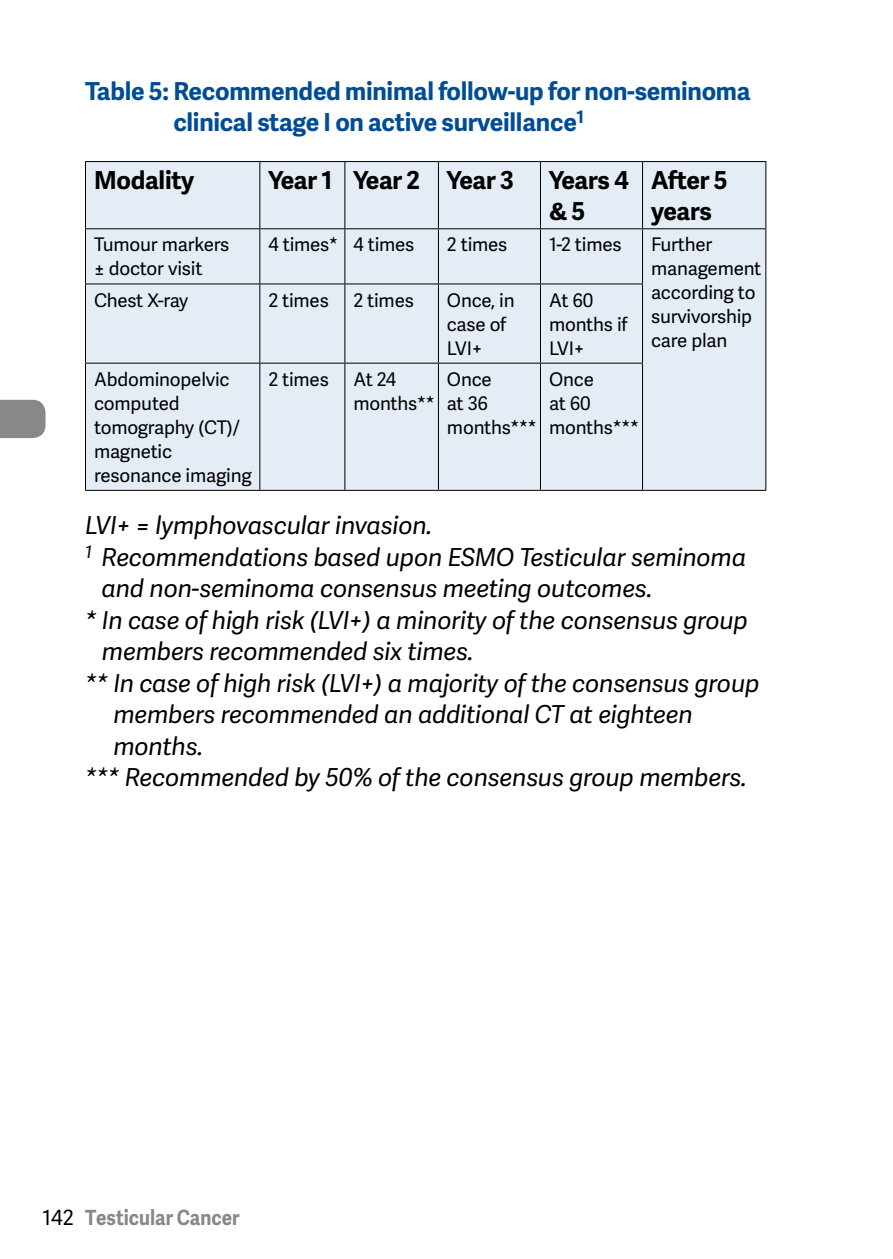
<style>
.page{position:relative;width:893px;height:1259px;background:#fff}
.page>*{position:absolute;margin:0;border:0;box-sizing:border-box;transform-origin:0 0}
.t1{font:italic 24.6px "Adelle Sans";letter-spacing:-.01em;color:#000}
.t2{font:700 24.6px/31.5px "Adelle Sans";letter-spacing:-.01em;color:#004d95}
.t3{font:700 24.6px/31.5px "Adelle Sans";letter-spacing:-.015em;color:#000}
.t4{font:700 21px "Adelle Sans";color:#87888a;scale:.9 1}
.t5{font:18.6px/24px "Adelle Sans";letter-spacing:-.01em;color:#000}
.s1{font-weight:400;color:#000}
</style>
<div class="page">
<div style="left:0;top:400px;width:46px;height:38px;background:#87888a"></div>
<div style="left:86px;top:162px;width:679px;height:328px;background:#e4ecf6"></div>
<hr style="left:259px;top:162px;width:1px;height:66px;background:#000">
<hr style="left:344px;top:162px;width:1px;height:66px;background:#000">
<hr style="left:438px;top:162px;width:1px;height:66px;background:#000">
<hr style="left:540px;top:162px;width:1px;height:66px;background:#000">
<hr style="left:642px;top:162px;width:1px;height:66px;background:#000">
<hr style="left:85px;top:228px;width:175px;height:1px;background:#000">
<hr style="left:260px;top:228px;width:85px;height:1px;background:#000">
<hr style="left:259px;top:229px;width:1px;height:54px;background:#000">
<hr style="left:345px;top:228px;width:93px;height:1px;background:#000">
<hr style="left:344px;top:229px;width:1px;height:54px;background:#000">
<hr style="left:438px;top:228px;width:102px;height:1px;background:#000">
<hr style="left:438px;top:229px;width:1px;height:54px;background:#000">
<hr style="left:540px;top:228px;width:102px;height:1px;background:#000">
<hr style="left:540px;top:229px;width:1px;height:54px;background:#000">
<hr style="left:85px;top:283px;width:175px;height:1px;background:#000">
<hr style="left:260px;top:283px;width:85px;height:1px;background:#000">
<hr style="left:259px;top:284px;width:1px;height:79px;background:#000">
<hr style="left:345px;top:283px;width:93px;height:1px;background:#000">
<hr style="left:344px;top:284px;width:1px;height:79px;background:#000">
<hr style="left:438px;top:283px;width:102px;height:1px;background:#000">
<hr style="left:438px;top:284px;width:1px;height:79px;background:#000">
<hr style="left:540px;top:283px;width:103px;height:1px;background:#000">
<hr style="left:540px;top:284px;width:1px;height:79px;background:#000">
<hr style="left:85px;top:363px;width:175px;height:1px;background:#000">
<hr style="left:260px;top:363px;width:85px;height:1px;background:#000">
<hr style="left:259px;top:363px;width:1px;height:127px;background:#000">
<hr style="left:345px;top:363px;width:93px;height:1px;background:#000">
<hr style="left:344px;top:363px;width:1px;height:127px;background:#000">
<hr style="left:438px;top:363px;width:102px;height:1px;background:#000">
<hr style="left:438px;top:363px;width:1px;height:127px;background:#000">
<hr style="left:540px;top:363px;width:103px;height:1px;background:#000">
<hr style="left:540px;top:363px;width:1px;height:127px;background:#000">
<hr style="left:85px;top:490px;width:175px;height:1px;background:#000">
<hr style="left:260px;top:490px;width:85px;height:1px;background:#000">
<hr style="left:345px;top:490px;width:93px;height:1px;background:#000">
<hr style="left:438px;top:490px;width:102px;height:1px;background:#000">
<hr style="left:540px;top:490px;width:102px;height:1px;background:#000">
<hr style="left:85px;top:161px;width:175px;height:1px;background:#000">
<hr style="left:85px;top:162px;width:1px;height:66px;background:#000">
<hr style="left:260px;top:161px;width:85px;height:1px;background:#000">
<hr style="left:345px;top:161px;width:93px;height:1px;background:#000">
<hr style="left:438px;top:161px;width:102px;height:1px;background:#000">
<hr style="left:540px;top:161px;width:102px;height:1px;background:#000">
<hr style="left:642px;top:161px;width:124px;height:1px;background:#000">
<hr style="left:765px;top:162px;width:1px;height:66px;background:#000">
<hr style="left:85px;top:229px;width:1px;height:54px;background:#000">
<hr style="left:85px;top:284px;width:1px;height:79px;background:#000">
<hr style="left:85px;top:363px;width:1px;height:127px;background:#000">
<hr style="left:642px;top:228px;width:124px;height:1px;background:#000">
<hr style="left:642px;top:229px;width:1px;height:54px;background:#000">
<hr style="left:765px;top:229px;width:1px;height:55px;background:#000">
<hr style="left:642px;top:284px;width:1px;height:79px;background:#000">
<hr style="left:765px;top:284px;width:1px;height:79px;background:#000">
<hr style="left:642px;top:363px;width:1px;height:127px;background:#000">
<hr style="left:765px;top:363px;width:1px;height:127px;background:#000">
<hr style="left:642px;top:490px;width:124px;height:1px;background:#000">
<p class="t2" style="left:173px;top:74px;width:579px;text-indent:-88px">Table 5: Recommended minimal follow-up for non-seminoma clinical stage I on active surveillance<sup>1</sup></p>
<p class="t3" style="left:94px;top:163px;width:102px">Modality</p>
<p class="t3" style="left:268px;top:163px;width:247px">Year 1 Year 2 Year 3</p>
<p class="t3" style="left:549px;top:163px;width:81px">Years 4 &amp; 5</p>
<p class="t3" style="left:651px;top:163px;width:78px">After 5 years</p>
<p class="t5" style="left:94px;top:232px;width:137px">Tumour markers ± doctor visit</p>
<p class="t5" style="left:268px;top:232px;width:148px">4 times* 4 times</p>
<p class="t5" style="left:447px;top:232px;width:62px">2 times</p>
<p class="t5" style="left:549px;top:232px;width:74px">1-2 times</p>
<p class="t5" style="left:651px;top:232px;width:112px">Further management according to survivorship care plan</p>
<p class="t5" style="left:94px;top:287px;width:96px">Chest X-ray</p>
<p class="t5" style="left:268px;top:287px;width:62px">2 times</p>
<p class="t5" style="left:353px;top:287px;width:62px">2 times</p>
<p class="t5" style="left:447px;top:287px;width:69px">Once, in case of<br>LVI+</p>
<p class="t5" style="left:549px;top:287px;width:80px">At 60 months if<br>LVI+</p>
<p class="t5" style="left:94px;top:366px;width:159px">Abdominopelvic computed tomography (CT)/ magnetic resonance imaging</p>
<p class="t5" style="left:268px;top:366px;width:62px">2 times</p>
<p class="t5" style="left:353px;top:366px;width:83px">At 24 months**</p>
<p class="t5" style="left:447px;top:366px;width:91px">Once<br>at 36 months***</p>
<p class="t5" style="left:549px;top:366px;width:91px">Once<br>at 60 months***</p>
<p class="t1" style="left:85px;top:508px;width:349px">LVI+ = lymphovascular invasion.</p>
<p class="t1" style="left:85px;top:539px;width:663px"><sup>1</sup> Recommendations based upon ESMO Testicular seminoma</p>
<p class="t1" style="left:101px;top:571px;width:552px">and non-seminoma consensus meeting outcomes.</p>
<p class="t1" style="left:85px;top:602px;width:665px">* In case of high risk (LVI+) a minority of the consensus group</p>
<p class="t1" style="left:102px;top:634px;width:373px">members recommended six times.</p>
<p class="t1" style="left:85px;top:665px;width:676px">** In case of high risk (LVI+) a majority of the consensus group</p>
<p class="t1" style="left:113px;top:697px;width:581px">members recommended an additional CT at eighteen</p>
<p class="t1" style="left:113px;top:728px;width:91px">months.</p>
<p class="t1" style="left:85px;top:760px;width:663px">*** Recommended by 50% of the consensus group members.</p>
<p class="t4" style="left:43px;top:1202px;width:220px"><span class="s1">142</span> Testicular Cancer</p>
</div>
